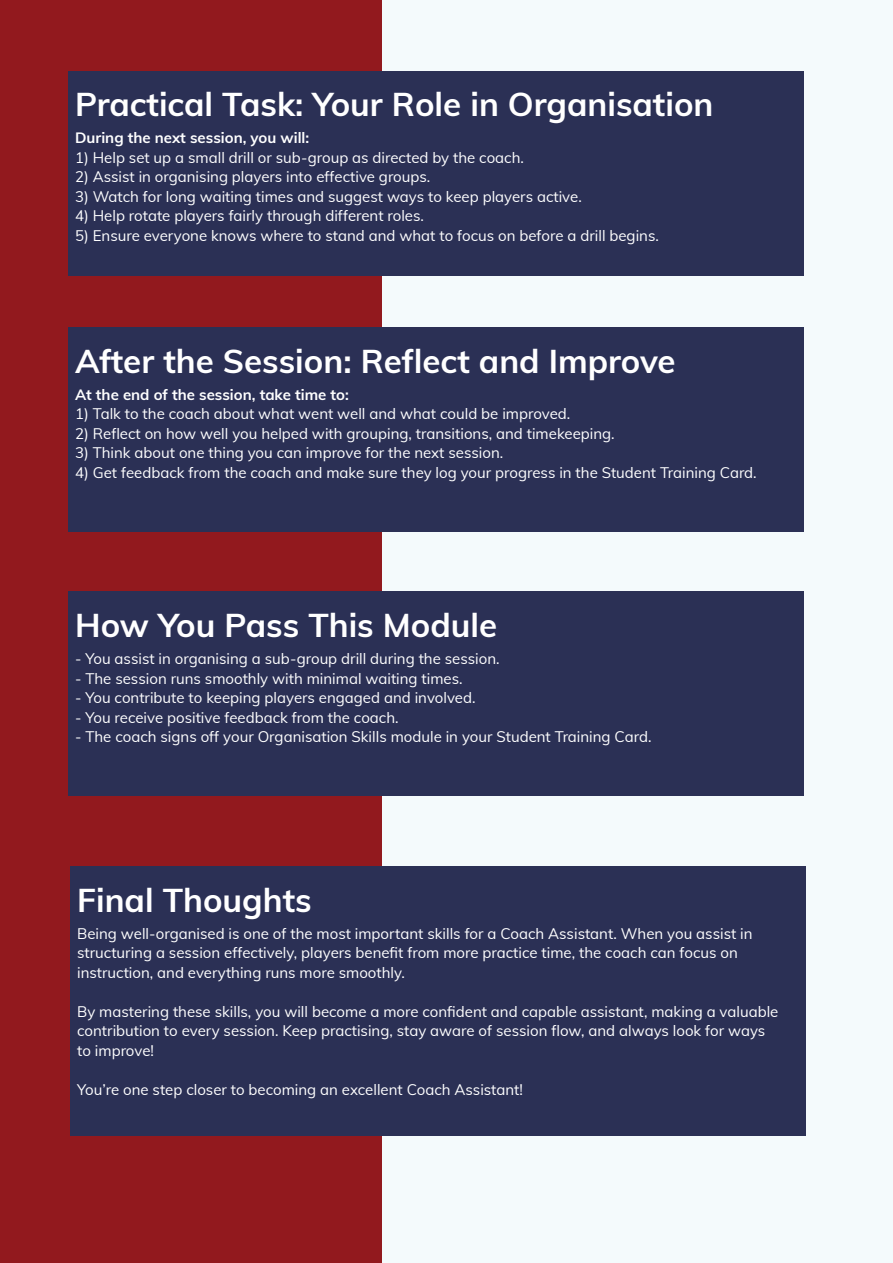
<style>
.page{position:relative;width:893px;height:1263px;background:#f4fafc}
.page>*{position:absolute;margin:0;border:0;box-sizing:border-box;transform-origin:0 0}
.Muli_Bold_25_28_Left{font:700 33px "Muli";color:#fff}
.Muli_Reg_10_13_Left{font:15px/19.5px "Muli";color:#fff}
.Muli_Reg_10_13_Left-2{font:700 15px "Muli";color:#fff}
</style>
<div class="page">
<div style="left:0;top:0;width:381px;height:1263px;background:#92191e"></div>
<div style="left:68px;top:71px;width:736px;height:204px;background:#2b3055"></div>
<div style="left:68px;top:327px;width:736px;height:205px;background:#2b3055"></div>
<div style="left:68px;top:592px;width:736px;height:204px;background:#2b3055"></div>
<div style="left:70px;top:866px;width:736px;height:270px;background:#2b3055"></div>
<p class="Muli_Bold_25_28_Left" style="left:75px;top:80px;width:640px">Practical Task: Your Role in Organisation</p>
<p class="Muli_Reg_10_13_Left-2" style="left:75px;top:127px;width:236px">During the next session, you will:</p>
<p class="Muli_Reg_10_13_Left" style="left:75px;top:147px;width:450px">1️) Help set up a small drill or sub-group as directed by the coach.</p>
<p class="Muli_Reg_10_13_Left" style="left:75px;top:166px;width:357px">2) Assist in organising players into effective groups.</p>
<p class="Muli_Reg_10_13_Left" style="left:75px;top:186px;width:508px">3️) Watch for long waiting times and suggest ways to keep players active.</p>
<p class="Muli_Reg_10_13_Left" style="left:75px;top:205px;width:350px">4️) Help rotate players fairly through different roles.</p>
<p class="Muli_Reg_10_13_Left" style="left:75px;top:225px;width:585px">5️) Ensure everyone knows where to stand and what to focus on before a drill begins.</p>
<p class="Muli_Bold_25_28_Left" style="left:75px;top:337px;width:602px">After the Session: Reflect and Improve</p>
<p class="Muli_Reg_10_13_Left-2" style="left:75px;top:383px;width:275px">At the end of the session, take time to:</p>
<p class="Muli_Reg_10_13_Left" style="left:75px;top:403px;width:497px">1) Talk to the coach about what went well and what could be improved.</p>
<p class="Muli_Reg_10_13_Left" style="left:75px;top:423px;width:541px">2) Reflect on how well you helped with grouping, transitions, and timekeeping.</p>
<p class="Muli_Reg_10_13_Left" style="left:75px;top:442px;width:430px">3) Think about one thing you can improve for the next session.</p>
<p class="Muli_Reg_10_13_Left" style="left:75px;top:462px;width:683px">4) Get feedback from the coach and make sure they log your progress in the Student Training Card.</p>
<p class="Muli_Bold_25_28_Left" style="left:75px;top:601px;width:424px">How You Pass This Module</p>
<p class="Muli_Reg_10_13_Left" style="left:75px;top:648px;width:426px">- You assist in organising a sub-group drill during the session.</p>
<p class="Muli_Reg_10_13_Left" style="left:75px;top:668px;width:389px">- The session runs smoothly with minimal waiting times.</p>
<p class="Muli_Reg_10_13_Left" style="left:75px;top:687px;width:402px">- You contribute to keeping players engaged and involved.</p>
<p class="Muli_Reg_10_13_Left" style="left:75px;top:707px;width:325px">- You receive positive feedback from the coach.</p>
<p class="Muli_Reg_10_13_Left" style="left:75px;top:726px;width:578px">- The coach signs off your Organisation Skills module in your Student Training Card.</p>
<p class="Muli_Bold_25_28_Left" style="left:77px;top:875px;width:236px">Final Thoughts</p>
<p class="Muli_Reg_10_13_Left" style="left:77px;top:923px;width:677px">Being well-organised is one of the most important skills for a Coach Assistant. When you assist in structuring a session effectively, players benefit from more practice time, the coach can focus on instruction, and everything runs more smoothly.</p>
<p class="Muli_Reg_10_13_Left" style="left:77px;top:1001px;width:703px">By mastering these skills, you will become a more confident and capable assistant, making a valuable contribution to every session. Keep practising, stay aware of session flow, and always look for ways to improve!</p>
<p class="Muli_Reg_10_13_Left" style="left:77px;top:1079px;width:447px">You’re one step closer to becoming an excellent Coach Assistant!</p>
</div>
